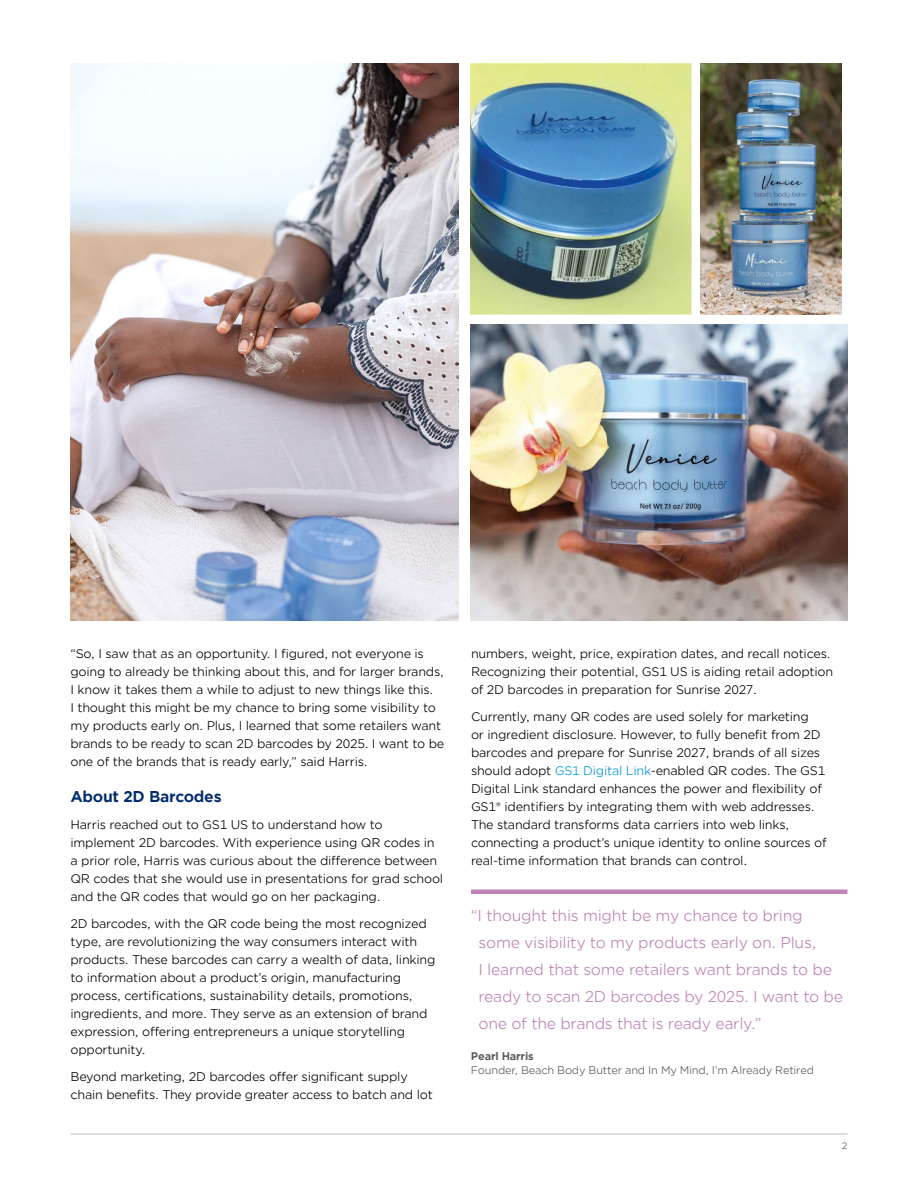
<style>
.page{position:relative;width:918px;height:1188px;background:#fff}
.page>*{position:absolute;margin:0;border:0;box-sizing:border-box;transform-origin:0 0}
.t1{font:15px/27px "Gotham Office";letter-spacing:-.02em;color:#bf83b9}
.t2{font:700 15px "Gotham Office";letter-spacing:-.02em;color:#002d6c}
.t3{font:12px/18px "Gotham Office";letter-spacing:-.02em;color:#000}
.t4{font:10.5px "Gotham Office";letter-spacing:-.02em;color:#58595b}
.t5{font:700 10.5px "Gotham Office";letter-spacing:-.02em;color:#58595b}
.t6{font:9px "Gotham Office";color:#58595b}
.s1{color:#0095da}
</style>
<div class="page">
<hr style="left:70px;top:1134px;width:778px;height:1px;background:#bcbec0">
<img style="left:471px;top:324px;width:377px;height:297px">
<img style="left:70px;top:63px;width:389px;height:558px">
<img style="left:471px;top:63px;width:221px;height:252px">
<img style="left:700px;top:63px;width:142px;height:252px">
<div style="left:471px;top:889px;width:376px;height:5px;background:#bf83b9"></div>
<p class="t3" style="left:70px;top:644px;width:375px">“So, I saw that as an opportunity. I figured, not everyone is going to already be thinking about this, and for larger brands, I know it takes them a while to adjust to new things like this.<br>I thought this might be my chance to bring some visibility to my products early on. Plus, I learned that some retailers want brands to be ready to scan 2D barcodes by 2025. I want to be one of the brands that is ready early,” said Harris.</p>
<p class="t2" style="left:70px;top:786px;width:153px">About 2D Barcodes</p>
<p class="t3" style="left:70px;top:815px;width:374px">Harris reached out to GS1 US to understand how to implement 2D barcodes. With experience using QR codes in a prior role, Harris was curious about the difference between QR codes that she would use in presentations for grad school and the QR codes that would go on her packaging.</p>
<p class="t3" style="left:70px;top:914px;width:367px">2D barcodes, with the QR code being the most recognized type, are revolutionizing the way consumers interact with products. These barcodes can carry a wealth of data, linking to information about a product’s origin, manufacturing process, certifications, sustainability details, promotions, ingredients, and more. They serve as an extension of brand expression, offering entrepreneurs a unique storytelling opportunity.</p>
<p class="t3" style="left:70px;top:1067px;width:364px">Beyond marketing, 2D barcodes offer significant supply chain benefits. They provide greater access to batch and lot</p>
<p class="t3" style="left:471px;top:644px;width:364px">numbers, weight, price, expiration dates, and recall notices.<br>Recognizing their potential, GS1 US is aiding retail adoption of 2D barcodes in preparation for Sunrise 2027.</p>
<p class="t3" style="left:471px;top:707px;width:357px">Currently, many QR codes are used solely for marketing<br>or ingredient disclosure. However, to fully benefit from 2D barcodes and prepare for Sunrise 2027, brands of all sizes should adopt <span class="s1">GS1 Digital Link</span>-enabled QR codes. The GS1<br>Digital Link standard enhances the power and flexibility of GS1® identifiers by integrating them with web addresses.<br>The standard transforms data carriers into web links, connecting a product’s unique identity to online sources of real-time information that brands can control.</p>
<p class="t1" style="left:478px;top:902px;width:366px;text-indent:-8px">“I thought this might be my chance to bring some visibility to my products early on. Plus,<br>I learned that some retailers want brands to be ready to scan 2D barcodes by 2025. I want to be one of the brands that is ready early.”</p>
<p class="t5" style="left:471px;top:1049px;width:64px">Pearl Harris</p>
<p class="t4" style="left:471px;top:1063px;width:345px">Founder, Beach Body Butter and In My Mind, I’m Already Retired</p>
<p class="t6" style="left:842px;top:1140px;width:7px">2</p>
</div>
